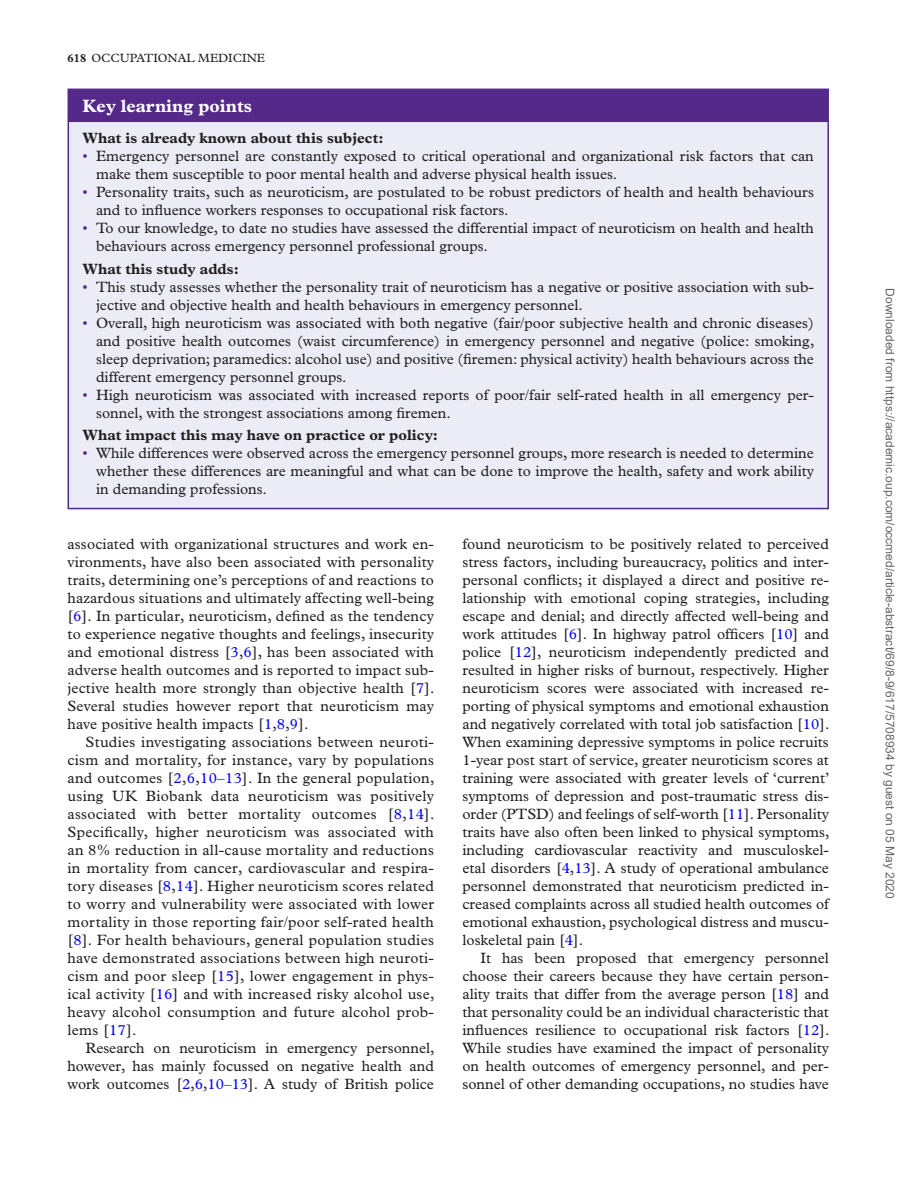
<style>
.page{position:relative;width:919px;height:1187px;background:#fff}
.page>*{position:absolute;margin:0;border:0;box-sizing:border-box;transform-origin:0 0}
.t1{font:700 18px "Plantin Std";color:#fff}
.t2{font:15px/18px "Plantin Std";color:#231f20;text-align:justify}
.t3{font:700 15px "Plantin Std";color:#231f20}
.t4{font:12px "Arial";color:#666}
.t5{font:12px "Plantin Std";color:#231f20}
.s1{font-weight:700}
.s2{color:#542989}
.s3{color:#00f}
</style>
<div class="page">
<div style="left:68px;top:89px;width:760px;height:419px;background:#ebecf5"></div>
<div style="left:68px;top:89px;width:760px;height:33px;background:#542989"></div>
<div style="left:68px;top:89px;width:760px;height:420px;border:2px solid #542989"></div>
<p class="t5" style="left:68px;top:51px;width:199px"><span class="s1">618</span> OCCUPATIONAL MEDICINE</p>
<p class="t1" style="left:82px;top:95px;width:171px">Key learning points</p>
<p class="t3" style="left:82px;top:129px;width:302px">What is already known about this subject:</p>
<p class="t2" style="left:96px;top:147px;width:719px;text-indent:-14px"><span class="s2">•</span> Emergency personnel are constantly exposed to critical operational and organizational risk factors that can make them susceptible to poor mental health and adverse physical health issues.</p>
<p class="t2" style="left:96px;top:183px;width:719px;text-indent:-14px"><span class="s2">•</span> Personality traits, such as neuroticism, are postulated to be robust predictors of health and health behaviours and to influence workers responses to occupational risk factors.</p>
<p class="t2" style="left:96px;top:219px;width:719px;text-indent:-14px"><span class="s2">•</span> To our knowledge, to date no studies have assessed the differential impact of neuroticism on health and health behaviours across emergency personnel professional groups.</p>
<p class="t3" style="left:82px;top:259px;width:158px">What this study adds:</p>
<p class="t2" style="left:96px;top:278px;width:719px;text-indent:-14px"><span class="s2">•</span> This study assesses whether the personality trait of neuroticism has a negative or positive association with sub&shy;jective and objective health and health behaviours in emergency personnel.</p>
<p class="t2" style="left:96px;top:314px;width:719px;text-indent:-14px"><span class="s2">•</span> Overall, high neuroticism was associated with both negative (fair/poor subjective health and chronic diseases) and positive health outcomes (waist circumference) in emergency personnel and negative (police: smoking, sleep deprivation; paramedics: alcohol use) and positive (firemen: physical activity) health behaviours across the different emergency personnel groups.</p>
<p class="t2" style="left:96px;top:386px;width:719px;text-indent:-14px"><span class="s2">•</span> High neuroticism was associated with increased reports of poor/fair self-rated health in all emergency per&shy;sonnel, with the strongest associations among firemen.</p>
<p class="t3" style="left:82px;top:426px;width:357px">What impact this may have on practice or policy:</p>
<p class="t2" style="left:96px;top:444px;width:719px;text-indent:-14px"><span class="s2">•</span> While differences were observed across the emergency personnel groups, more research is needed to determine whether these differences are meaningful and what can be done to improve the health, safety and work ability in demanding professions.</p>
<p class="t2" style="left:68px;top:535px;width:368px">associated with organizational structures and work en&shy;vironments, have also been associated with personality traits, determining one’s perceptions of and reactions to hazardous situations and ultimately affecting well-being [<span class="s3">6</span>]. In particular, neuroticism, defined as the tendency to experience negative thoughts and feelings, insecurity and emotional distress [<span class="s3">3</span>,<span class="s3">6</span>], has been associated with adverse health outcomes and is reported to impact sub&shy;jective health more strongly than objective health [<span class="s3">7</span>].<br>Several studies however report that neuroticism may have positive health impacts [<span class="s3">1</span>,<span class="s3">8</span>,<span class="s3">9</span>].</p>
<p class="t2" style="left:68px;top:733px;width:368px;text-indent:18px">Studies investigating associations between neuroti&shy;cism and mortality, for instance, vary by populations and outcomes [<span class="s3">2</span>,<span class="s3">6</span>,<span class="s3">10–13</span>]. In the general population, using UK Biobank data neuroticism was positively associated with better mortality outcomes [<span class="s3">8</span>,<span class="s3">14</span>].<br>Specifically, higher neuroticism was associated with an 8% reduction in all-cause mortality and reductions in mortality from cancer, cardiovascular and respira&shy;tory diseases [<span class="s3">8</span>,<span class="s3">14</span>]. Higher neuroticism scores related to worry and vulnerability were associated with lower mortality in those reporting fair/poor self-rated health [<span class="s3">8</span>]. For health behaviours, general population studies have demonstrated associations between high neuroti&shy;cism and poor sleep [<span class="s3">15</span>], lower engagement in phys&shy;ical activity [<span class="s3">16</span>] and with increased risky alcohol use, heavy alcohol consumption and future alcohol prob&shy;lems [<span class="s3">17</span>].</p>
<p class="t2" style="left:68px;top:1039px;width:368px;text-indent:18px">Research on neuroticism in emergency personnel, however, has mainly focussed on negative health and work outcomes [<span class="s3">2</span>,<span class="s3">6</span>,<span class="s3">10–13</span>]. A study of British police</p>
<p class="t2" style="left:462px;top:535px;width:368px">found neuroticism to be positively related to perceived stress factors, including bureaucracy, politics and inter&shy;personal conflicts; it displayed a direct and positive re&shy;lationship with emotional coping strategies, including escape and denial; and directly affected well-being and work attitudes [<span class="s3">6</span>]. In highway patrol officers [<span class="s3">10</span>] and police [<span class="s3">12</span>], neuroticism independently predicted and resulted in higher risks of burnout, respectively. Higher neuroticism scores were associated with increased re&shy;porting of physical symptoms and emotional exhaustion and negatively correlated with total job satisfaction [<span class="s3">10</span>].<br>When examining depressive symptoms in police recruits 1-year post start of service, greater neuroticism scores at training were associated with greater levels of ‘current’ symptoms of depression and post-traumatic stress dis&shy;order (PTSD) and feelings of self-worth [<span class="s3">11</span>]. Personality traits have also often been linked to physical symptoms, including cardiovascular reactivity and musculoskel&shy;etal disorders [<span class="s3">4</span>,<span class="s3">13</span>]. A study of operational ambulance personnel demonstrated that neuroticism predicted in&shy;creased complaints across all studied health outcomes of emotional exhaustion, psychological distress and muscu&shy;loskeletal pain [<span class="s3">4</span>].</p>
<p class="t2" style="left:462px;top:949px;width:368px;text-indent:18px">It has been proposed that emergency personnel choose their careers because they have certain person&shy;ality traits that differ from the average person [<span class="s3">18</span>] and that personality could be an individual characteristic that influences resilience to occupational risk factors [<span class="s3">12</span>].<br>While studies have examined the impact of personality on health outcomes of emergency personnel, and per&shy;sonnel of other demanding occupations, no studies have</p>
<p class="t4" style="left:894px;top:288px;width:611px;rotate:90deg">Downloaded from https://academic.oup.com/occmed/article-abstract/69/8-9/617/5708934 by guest on 05 May 2020</p>
</div>
